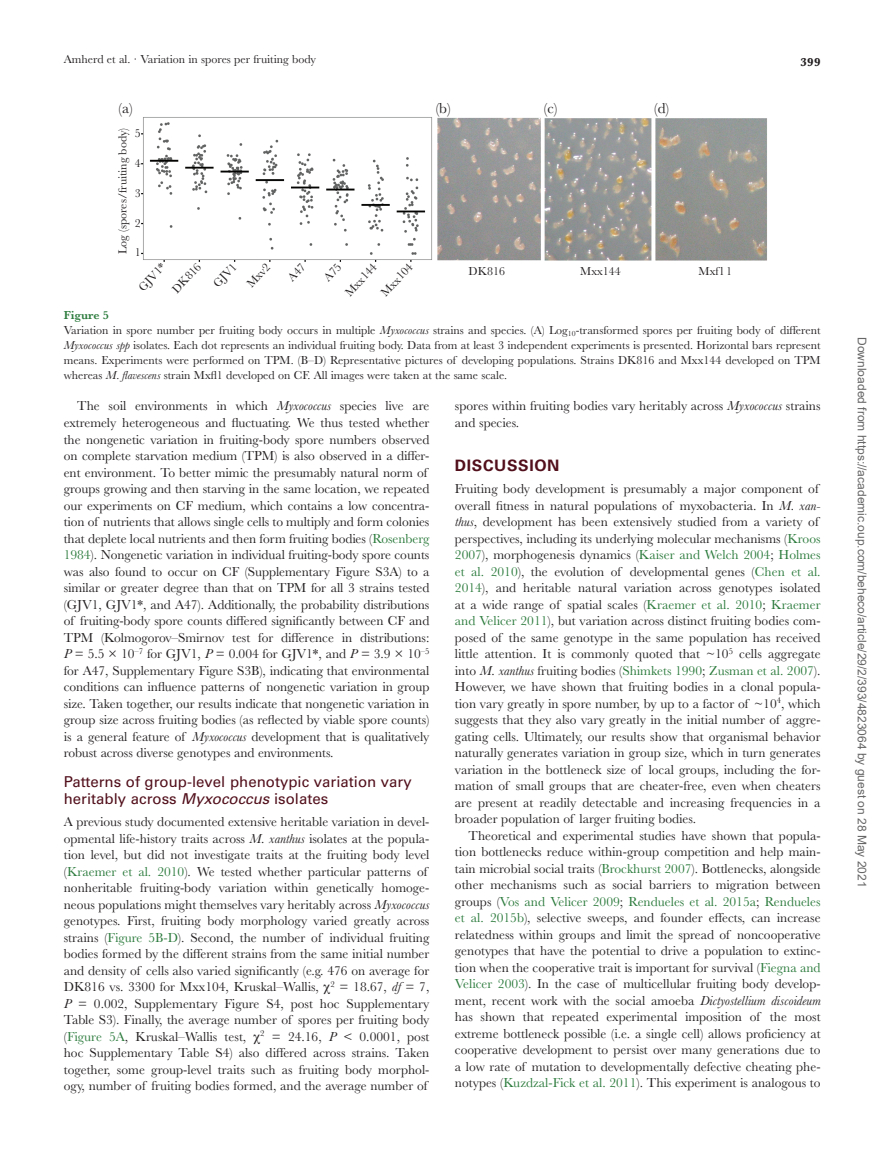
<style>
.page{position:relative;width:891px;height:1175px;background:#fff}
.page>*{position:absolute;margin:0;border:0;box-sizing:border-box;transform-origin:0 0}
.t1{font:700 15.75px "Univers LT Std";letter-spacing:.04em;color:#510f1b}
.t2{font:15px/16.5px "Univers LT Std";color:#510f1b}
.t3{font:15px "Baskerville MT Std";color:#231f20}
.t4{font:13.5px/16.5px "Baskerville MT Std";color:#231f20}
.t5{font:12px/15px "Baskerville MT Std";color:#231f20}
.t6{font:12px "Arial";color:#666}
.t7{font:700 12px "Baskerville MT Std";color:#231f20}
.s1{font-weight:600;color:#2a7a3b}
.s2{font-style:italic}
.s3{color:#2a7a3b}
.s4{font-family:"Gandhari Unicode"}
</style>
<div class="page">
<img style="left:141px;top:117px;width:626px;height:145px">
<p class="t5" style="left:64px;top:52px;width:254px">Amherd et al. · Variation in spores per fruiting body</p>
<p class="t3" style="left:119px;top:99px;width:16px">(a)</p>
<p class="t3" style="left:436px;top:99px;width:17px">(b)</p>
<p class="t5" style="left:115px;top:254px;width:128px;rotate:-90deg">Log (spores/fruiting body)</p>
<p class="t5" style="left:135px;top:126px;width:7px">5</p>
<p class="t5" style="left:135px;top:155px;width:7px">4</p>
<p class="t5" style="left:135px;top:186px;width:7px">3</p>
<p class="t5" style="left:135px;top:215px;width:7px">2</p>
<p class="t5" style="left:135px;top:284px;width:35px;rotate:-47deg">GJV1*</p>
<p class="t5" style="left:210px;top:280px;width:30px;rotate:-47deg">GJV1</p>
<p class="t5" style="left:135px;top:245px;width:7px">1</p>
<p class="t5" style="left:169px;top:286px;width:38px;rotate:-47deg">DK816</p>
<p class="t5" style="left:243px;top:280px;width:30px;rotate:-47deg">Mxv2</p>
<p class="t5" style="left:342px;top:289px;width:42px;rotate:-47deg">Mxx144</p>
<p class="t5" style="left:378px;top:289px;width:42px;rotate:-47deg">Mxx104</p>
<p class="t3" style="left:544px;top:99px;width:15px">(c)</p>
<p class="t3" style="left:654px;top:99px;width:17px">(d)</p>
<p class="t5" style="left:469px;top:263px;width:38px">DK816</p>
<p class="t5" style="left:580px;top:263px;width:42px">Mxx144</p>
<p class="t5" style="left:699px;top:263px;width:35px">Mxf l 1</p>
<p class="t7" style="left:801px;top:55px;width:22px">399</p>
<p class="t5" style="left:64px;top:308px;width:758px"><span class="s1">Figure 5<br></span>Variation in spore number per fruiting body occurs in multiple <span class="s2">Myxococcus</span> strains and species. (A) Log<sub>10</sub>-transformed spores per fruiting body of different <span class="s2">Myxococcus spp</span> isolates. Each dot represents an individual fruiting body. Data from at least 3 independent experiments is presented. Horizontal bars represent means. Experiments were performed on TPM. (B–D) Representative pictures of developing populations. Strains DK816 and Mxx144 developed on TPM whereas <span class="s2">M. flavescens</span> strain Mxfl1 developed on CF. All images were taken at the same scale.</p>
<p class="t4" style="left:64px;top:398px;width:367px;text-indent:14px">The soil environments in which <span class="s2">Myxococcus</span> species live are extremely heterogeneous and fluctuating. We thus tested whether the nongenetic variation in fruiting-body spore numbers observed on complete starvation medium (TPM) is also observed in a differ&shy;ent environment. To better mimic the presumably natural norm of groups growing and then starving in the same location, we repeated our experiments on CF medium, which contains a low concentra&shy;tion of nutrients that allows single cells to multiply and form colonies that deplete local nutrients and then form fruiting bodies (<span class="s3">Rosenberg 1984</span>). Nongenetic variation in individual fruiting-body spore counts was also found to occur on CF (Supplementary Figure S3A) to a similar or greater degree than that on TPM for all 3 strains tested (GJV1, GJV1*, and A47). Additionally, the probability distributions of fruiting-body spore counts differed significantly between CF and TPM (Kolmogorov–Smirnov test for difference in distributions:<br><span class="s2">P</span> = 5.5 × 10<sup>–7</sup> for GJV1, <span class="s2">P</span> = 0.004 for GJV1*, and <span class="s2">P</span> = 3.9 × 10<sup>–5 </sup>for A47, Supplementary Figure S3B), indicating that environmental conditions can influence patterns of nongenetic variation in group size. Taken together, our results indicate that nongenetic variation in group size across fruiting bodies (as reflected by viable spore counts) is a general feature of <span class="s2">Myxococcus</span> development that is qualitatively robust across diverse genotypes and environments.</p>
<p class="t2" style="left:64px;top:773px;width:350px">Patterns of group-level phenotypic variation vary heritably across <span class="s2">Myxococcus</span> isolates</p>
<p class="t4" style="left:64px;top:813px;width:367px">A previous study documented extensive heritable variation in devel&shy;opmental life-history traits across <span class="s2">M. xanthus</span> isolates at the popula&shy;tion level, but did not investigate traits at the fruiting body level (<span class="s3">Kraemer et al. 2010</span>). We tested whether particular patterns of nonheritable fruiting-body variation within genetically homoge&shy;neous populations might themselves vary heritably across <span class="s2">Myxococcus </span>genotypes. First, fruiting body morphology varied greatly across strains (<span class="s3">Figure 5B-D</span>). Second, the number of individual fruiting bodies formed by the different strains from the same initial number and density of cells also varied significantly (e.g. 476 on average for DK816 vs. 3300 for Mxx104, Kruskal–Wallis, <span class="s4">χ</span><sup>2</sup> = 18.67, <span class="s2">df</span> = 7, <span class="s2">P</span> = 0.002, Supplementary Figure S4, post hoc Supplementary Table S3). Finally, the average number of spores per fruiting body (<span class="s3">Figure 5A</span>, Kruskal–Wallis test, <span class="s4">χ</span><sup>2</sup> = 24.16, <span class="s2">P</span> &lt; 0.0001, post hoc Supplementary Table S4) also differed across strains. Taken together, some group-level traits such as fruiting body morphol&shy;ogy, number of fruiting bodies formed, and the average number of</p>
<p class="t4" style="left:455px;top:398px;width:367px">spores within fruiting bodies vary heritably across <span class="s2">Myxococcus</span> strains and species.</p>
<p class="t1" style="left:455px;top:456px;width:106px">DISCUSSION</p>
<p class="t4" style="left:455px;top:480px;width:367px">Fruiting body development is presumably a major component of overall fitness in natural populations of myxobacteria. In <span class="s2">M. xan&shy;thus</span>, development has been extensively studied from a variety of perspectives, including its underlying molecular mechanisms (<span class="s3">Kroos 2007</span>), morphogenesis dynamics (<span class="s3">Kaiser and Welch 2004</span>; <span class="s3">Holmes et al. 2010</span>), the evolution of developmental genes (<span class="s3">Chen et al.<br>2014</span>), and heritable natural variation across genotypes isolated at a wide range of spatial scales (<span class="s3">Kraemer et al. 2010</span>; <span class="s3">Kraemer and Velicer 2011</span>), but variation across distinct fruiting bodies com&shy;posed of the same genotype in the same population has received little attention. It is commonly quoted that ~10<sup>5</sup> cells aggregate into <span class="s2">M. xanthus</span> fruiting bodies (<span class="s3">Shimkets 1990</span>; <span class="s3">Zusman et al. 2007</span>).<br>However, we have shown that fruiting bodies in a clonal popula&shy;tion vary greatly in spore number, by up to a factor of ~10<sup>4</sup>, which suggests that they also vary greatly in the initial number of aggre&shy;gating cells. Ultimately, our results show that organismal behavior naturally generates variation in group size, which in turn generates variation in the bottleneck size of local groups, including the for&shy;mation of small groups that are cheater-free, even when cheaters are present at readily detectable and increasing frequencies in a broader population of larger fruiting bodies.</p>
<p class="t4" style="left:455px;top:827px;width:367px;text-align:justify;text-indent:14px">Theoretical and experimental studies have shown that popula&shy;tion bottlenecks reduce within-group competition and help main&shy;tain microbial social traits (<span class="s3">Brockhurst 2007</span>). Bottlenecks, alongside other mechanisms such as social barriers to migration between groups (<span class="s3">Vos and Velicer 2009</span>; <span class="s3">Rendueles et al. 2015a</span>; <span class="s3">Rendueles et al. 2015b</span>), selective sweeps, and founder effects, can increase relatedness within groups and limit the spread of noncooperative genotypes that have the potential to drive a population to extinc&shy;tion when the cooperative trait is important for survival (<span class="s3">Fiegna and Velicer 2003</span>). In the case of multicellular fruiting body develop&shy;ment, recent work with the social amoeba <span class="s2">Dictyostellium discoideum </span>has shown that repeated experimental imposition of the most extreme bottleneck possible (i.e. a single cell) allows proficiency at cooperative development to persist over many generations due to a low rate of mutation to developmentally defective cheating phe&shy;notypes (<span class="s3">Kuzdzal-Fick et al. 2011</span>). This experiment is analogous to</p>
<p class="t6" style="left:866px;top:337px;width:552px;rotate:90deg">Downloaded from https://academic.oup.com/beheco/article/29/2/393/4823064 by guest on 28 May 2021</p>
</div>
